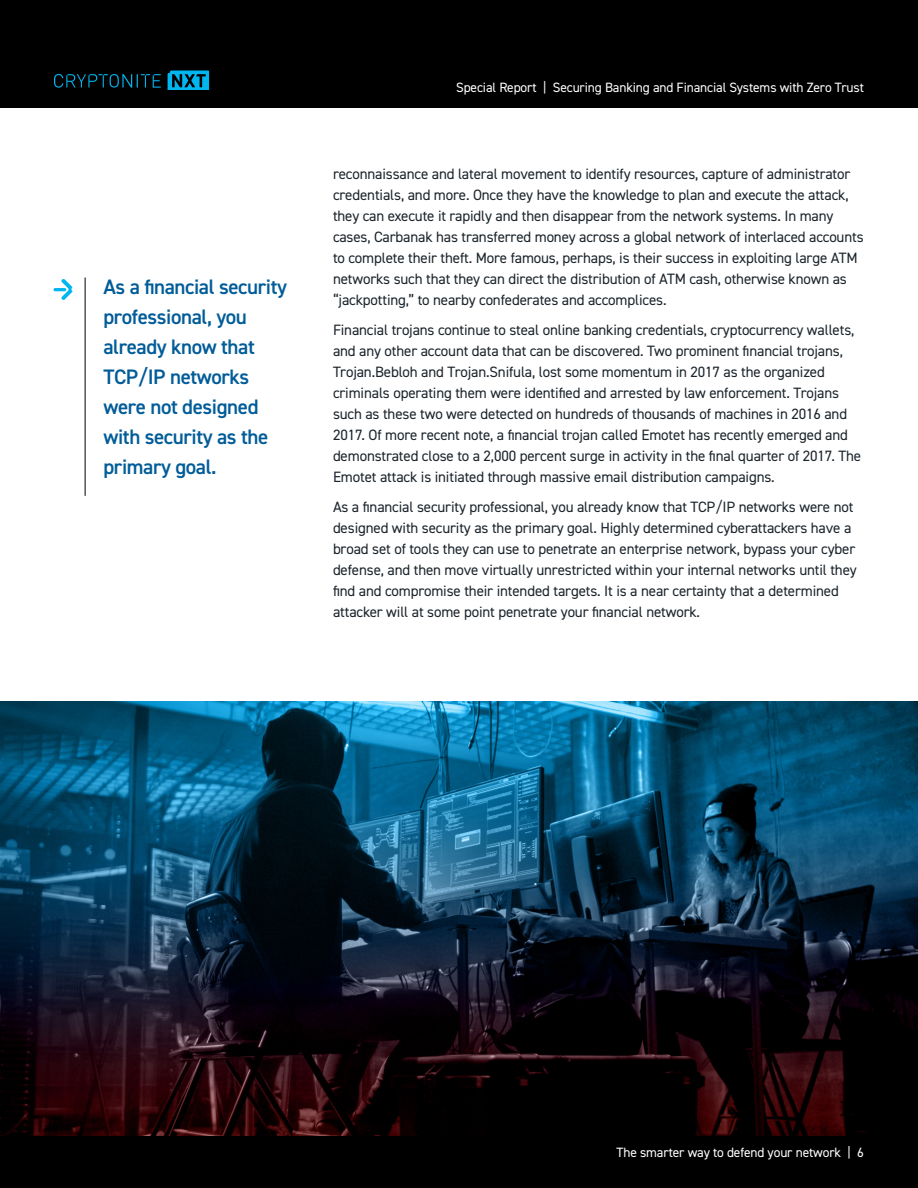
<style>
.page{position:relative;width:918px;height:1188px;background:#fff}
.page>*{position:absolute;margin:0;border:0;box-sizing:border-box;transform-origin:0 0}
.t1{font:600 21px/30px "DIN2014";letter-spacing:-.02em;color:#005c98}
.Body_Copy{font:15px/21px "DIN2014";letter-spacing:-.01em;color:#1b242b}
.t2{font:13.5px "DIN2014";letter-spacing:-.01em;color:#fff}
</style>
<div class="page">
<div style="left:0;top:0;width:918px;height:108px;background:#000"></div>
<div style="left:0;top:1134px;width:918px;height:54px;background:#000"></div>
<svg style="left:168px;top:71px;width:41px;height:19px"></svg>
<svg style="left:54px;top:74px;width:107px;height:14px"></svg>
<img style="left:0;top:701px;width:918px;height:434px">
<svg style="left:53px;top:279px;width:20px;height:21px"></svg>
<hr style="left:85px;top:278px;width:1px;height:218px;background:#000">
<p class="t1" style="left:104px;top:271px;width:185px">As a financial security professional, you already know that<br>TCP/IP networks were not designed with security as the primary goal.</p>
<p class="t2" style="left:456px;top:78px;width:409px">Special Report | Securing Banking and Financial Systems with Zero Trust</p>
<p class="Body_Copy" style="left:333px;top:163px;width:532px">reconnaissance and lateral movement to identify resources, capture of administrator credentials, and more. Once they have the knowledge to plan and execute the attack, they can execute it rapidly and then disappear from the network systems. In many cases, Carbanak has transferred money across a global network of interlaced accounts to complete their theft. More famous, perhaps, is their success in exploiting large ATM networks such that they can direct the distribution of ATM cash, otherwise known as “jackpotting,” to nearby confederates and accomplices.</p>
<p class="Body_Copy" style="left:333px;top:319px;width:530px">Financial trojans continue to steal online banking credentials, cryptocurrency wallets, and any other account data that can be discovered. Two prominent financial trojans, Trojan.Bebloh and Trojan.Snifula, lost some momentum in 2017 as the organized criminals operating them were identified and arrested by law enforcement. Trojans such as these two were detected on hundreds of thousands of machines in 2016 and 2017. Of more recent note, a financial trojan called Emotet has recently emerged and demonstrated close to a 2,000 percent surge in activity in the final quarter of 2017. The Emotet attack is initiated through massive email distribution campaigns.</p>
<p class="Body_Copy" style="left:333px;top:496px;width:525px">As a financial security professional, you already know that TCP/IP networks were not designed with security as the primary goal. Highly determined cyberattackers have a broad set of tools they can use to penetrate an enterprise network, bypass your cyber defense, and then move virtually unrestricted within your internal networks until they find and compromise their intended targets. It is a near certainty that a determined attacker will at some point penetrate your financial network.</p>
<p class="t2" style="left:617px;top:1144px;width:249px">The smarter way to defend your network | 6</p>
</div>
